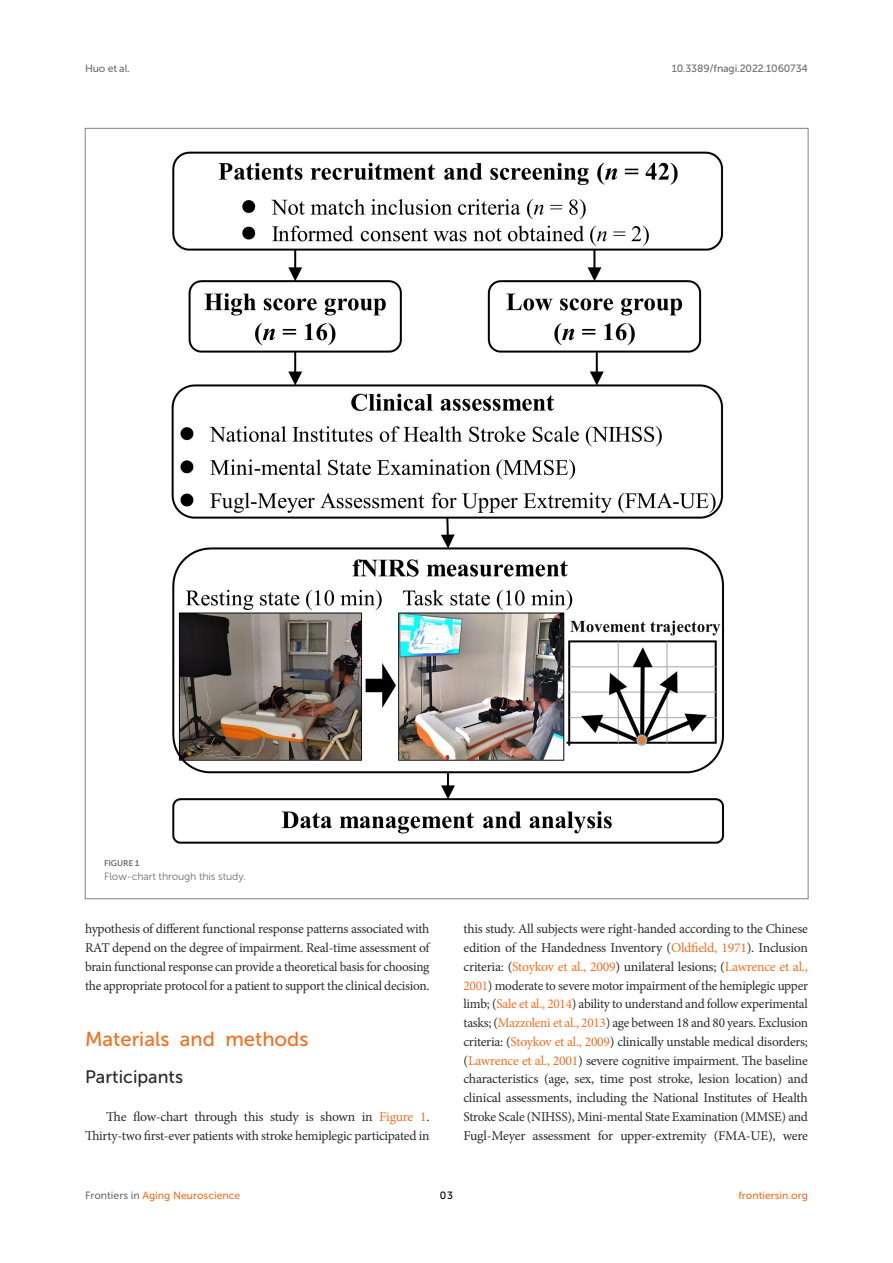
<style>
.page{position:relative;width:893px;height:1263px;background:#fff}
.page>*{position:absolute;margin:0;border:0;box-sizing:border-box;transform-origin:0 0}
.HEAD_1{font:20.25px "Museo Sans 500";color:#f36f21}
.HEAD_2_after_HEAD_1{font:18px "Museo Sans 500";color:#2b2b2a}
.TEXT_FLUSH{font:13.5px/18.8px "Minion Pro";letter-spacing:-.02em;color:#2b2b2a;text-align:right}
.TEXT{font:13.5px/18.8px "Minion Pro";letter-spacing:-.02em;color:#2b2b2a;text-align:justify}
.t1{font:10.5px "Museo Sans 500";color:#f36f21}
.t2{font:10.5px "Museo Sans 500";letter-spacing:-.015em;color:#706f70}
.FIG_LEG{font:10.5px "Museo Sans 300";letter-spacing:-.01em;color:#706f70}
.t3{font:10.5px "Museo Sans 500";color:#000}
.FIG_HD{font:8.25px "Museo Sans 700";letter-spacing:-.01em;color:#706f70}
.s1{color:#f36f21}
.s2{color:#706f70}
</style>
<div class="page">
<img style="left:171px;top:151px;width:554px;height:693px">
<p class="t2" style="left:85px;top:63px;width:46px">Huo et al.</p>
<p class="t2" style="left:672px;top:63px;width:138px">10.3389/fnagi.2022.1060734</p>
<p class="FIG_HD" style="left:104px;top:859px;width:37px">FIGURE 1</p>
<p class="FIG_LEG" style="left:104px;top:870px;width:143px">Flow-chart through this study.</p>
<p class="TEXT" style="left:85px;top:920px;width:346px">hypothesis of different functional response patterns associated with RAT depend on the degree of impairment. Real-time assessment of brain functional response can provide a theoretical basis for choosing the appropriate protocol for a patient to support the clinical decision.</p>
<p class="HEAD_1" style="left:85px;top:1028px;width:225px">Materials and methods</p>
<p class="HEAD_2_after_HEAD_1" style="left:85px;top:1067px;width:100px">Participants</p>
<p class="TEXT_FLUSH" style="left:85px;top:1107px;width:346px">The flow-chart through this study is shown in <span class="s1">Figure 1</span>.<br>Thirty-two first-ever patients with stroke hemiplegic participated in</p>
<p class="TEXT_FLUSH" style="left:463px;top:920px;width:346px;text-align:justify">this study. All subjects were right-handed according to the Chinese edition of the Handedness Inventory (<span class="s1">Oldfield, 1971</span>). Inclusion criteria: (<span class="s1">Stoykov et al., 2009</span>) unilateral lesions; (<span class="s1">Lawrence et al., 2001</span>) moderate to severe motor impairment of the hemiplegic upper limb; (<span class="s1">Sale et al., 2014</span>) ability to understand and follow experimental tasks; (<span class="s1">Mazzoleni et al., 2013</span>) age between 18 and 80 years. Exclusion criteria: (<span class="s1">Stoykov et al., 2009</span>) clinically unstable medical disorders; (<span class="s1">Lawrence et al., 2001</span>) severe cognitive impairment. The baseline characteristics (age, sex, time post stroke, lesion location) and clinical assessments, including the National Institutes of Health Stroke Scale (NIHSS), Mini-mental State Examination (MMSE) and Fugl-Meyer assessment for upper-extremity (FMA-UE), were</p>
<p class="t1" style="left:85px;top:1190px;width:157px"><span class="s2">Frontiers in</span> Aging Neuroscience</p>
<p class="t3" style="left:440px;top:1190px;width:15px">03</p>
<p class="t1" style="left:738px;top:1190px;width:71px">frontiersin.org</p>
</div>
